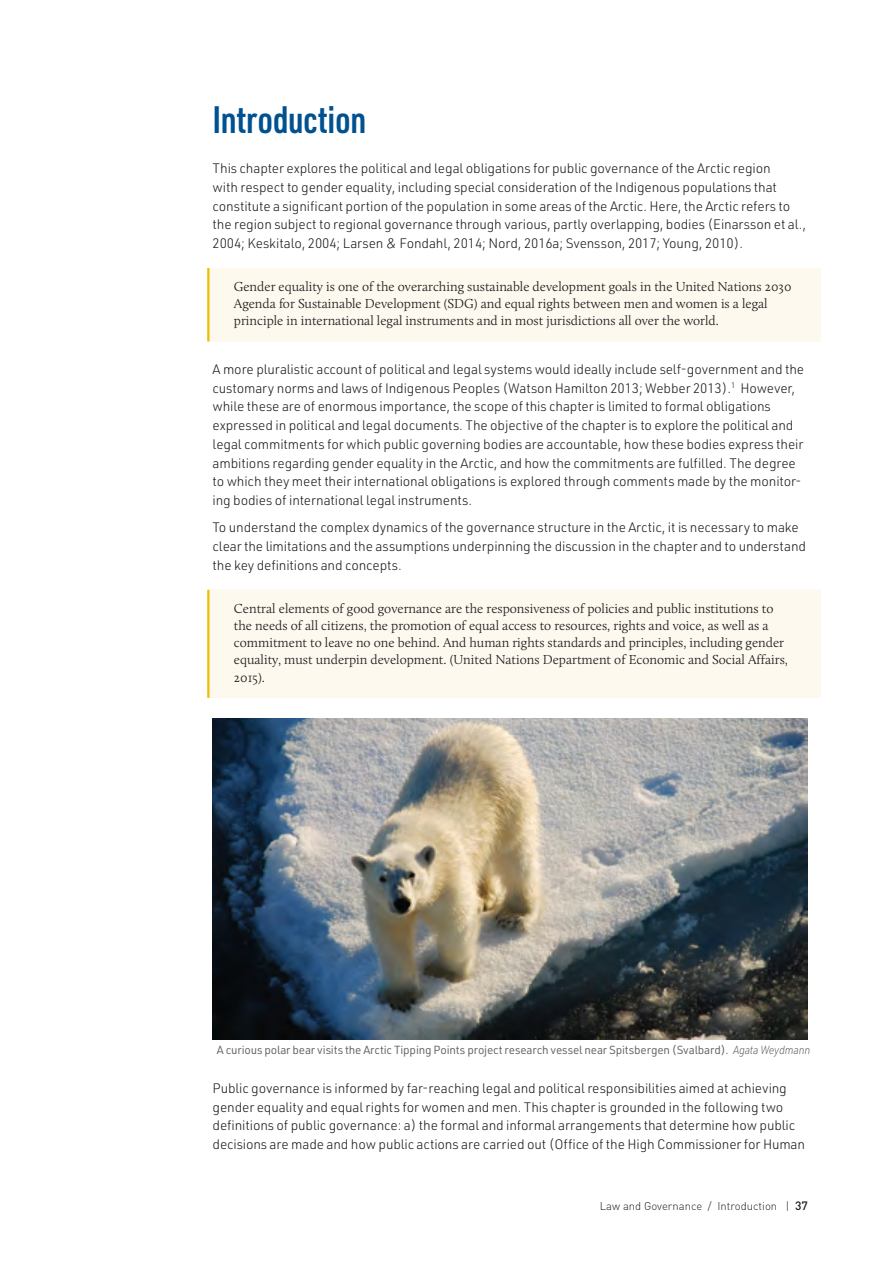
<style>
.page{position:relative;width:893px;height:1263px;background:#fff}
.page>*{position:absolute;margin:0;border:0;box-sizing:border-box;transform-origin:0 0}
.t1{font:600 37.5px "URWDIN Cond";letter-spacing:-.01em;color:#005190}
.t2{font:300 13.5px/18.8px "URWDIN";letter-spacing:-.01em;color:#1d1e1f}
.t3{font:300 13.5px/17.2px "Calluna";color:#1d1e1f}
.t4{font:11.55px "URWDIN";letter-spacing:-.015em;color:#636464}
.t5{font:300 11.25px "DIN Pro";color:#1d1e1f}
.s1{font-weight:300;font-style:italic}
.s2{font-weight:500;font-size:12px}
</style>
<div class="page">
<hr style="left:0;top:0;width:1px;height:1263px;background:#ecc000">
<div style="left:208px;top:268px;width:613px;height:73px;background:#fef9ee"></div>
<hr style="left:207px;top:268px;width:2px;height:73px;background:#ecbd00">
<div style="left:208px;top:590px;width:613px;height:108px;background:#fef9ee"></div>
<hr style="left:207px;top:590px;width:2px;height:108px;background:#ecbd00">
<img style="left:213px;top:719px;width:595px;height:320px">
<h1 class="t1" style="left:213px;top:95px;width:155px">Introduction</h1>
<p class="t2" style="left:213px;top:159px;width:595px">This chapter explores the political and legal obligations for public governance of the Arctic region<br>with respect to gender equality, including special consideration of the Indigenous populations that constitute a significant portion of the population in some areas of the Arctic. Here, the Arctic refers to the region subject to regional governance through various, partly overlapping, bodies (Einarsson et al., 2004; Keskitalo, 2004; Larsen &amp; Fondahl, 2014; Nord, 2016a; Svensson, 2017; Young, 2010).</p>
<p class="t3" style="left:234px;top:278px;width:559px">Gender equality is one of the overarching sustainable development goals in the United Nations 2030<br>Agenda for Sustainable Development (SDG) and equal rights between men and women is a legal principle in international legal instruments and in most jurisdictions all over the world.</p>
<p class="t2" style="left:213px;top:359px;width:593px">A more pluralistic account of political and legal systems would ideally include self-government and the customary norms and laws of Indigenous Peoples (Watson Hamilton 2013; Webber 2013).<sup>1</sup> However, while these are of enormous importance, the scope of this chapter is limited to formal obligations expressed in political and legal documents. The objective of the chapter is to explore the political and legal commitments for which public governing bodies are accountable, how these bodies express their ambitions regarding gender equality in the Arctic, and how the commitments are fulfilled. The degree to which they meet their international obligations is explored through comments made by the monitor&shy;ing bodies of international legal instruments.</p>
<p class="t2" style="left:213px;top:518px;width:595px">To understand the complex dynamics of the governance structure in the Arctic, it is necessary to make clear the limitations and the assumptions underpinning the discussion in the chapter and to understand the key definitions and concepts.</p>
<p class="t3" style="left:234px;top:599px;width:556px">Central elements of good governance are the responsiveness of policies and public institutions to the needs of all citizens, the promotion of equal access to resources, rights and voice, as well as a commitment to leave no one behind. And human rights standards and principles, including gender equality, must underpin development. (United Nations Department of Economic and Social Affairs, 2015).</p>
<p class="t4" style="left:217px;top:1042px;width:595px">A curious polar bear visits the Arctic Tipping Points project research vessel near Spitsbergen (Svalbard). <span class="s1">Agata Weydmann</span></p>
<p class="t2" style="left:213px;top:1078px;width:594px">Public governance is informed by far-reaching legal and political responsibilities aimed at achieving gender equality and equal rights for women and men. This chapter is grounded in the following two definitions of public governance: a) the formal and informal arrangements that determine how public decisions are made and how public actions are carried out (Office of the High Commissioner for Human</p>
<p class="t5" style="left:600px;top:1198px;width:210px">Law and Governance / Introduction | <span class="s2">37</span></p>
</div>
